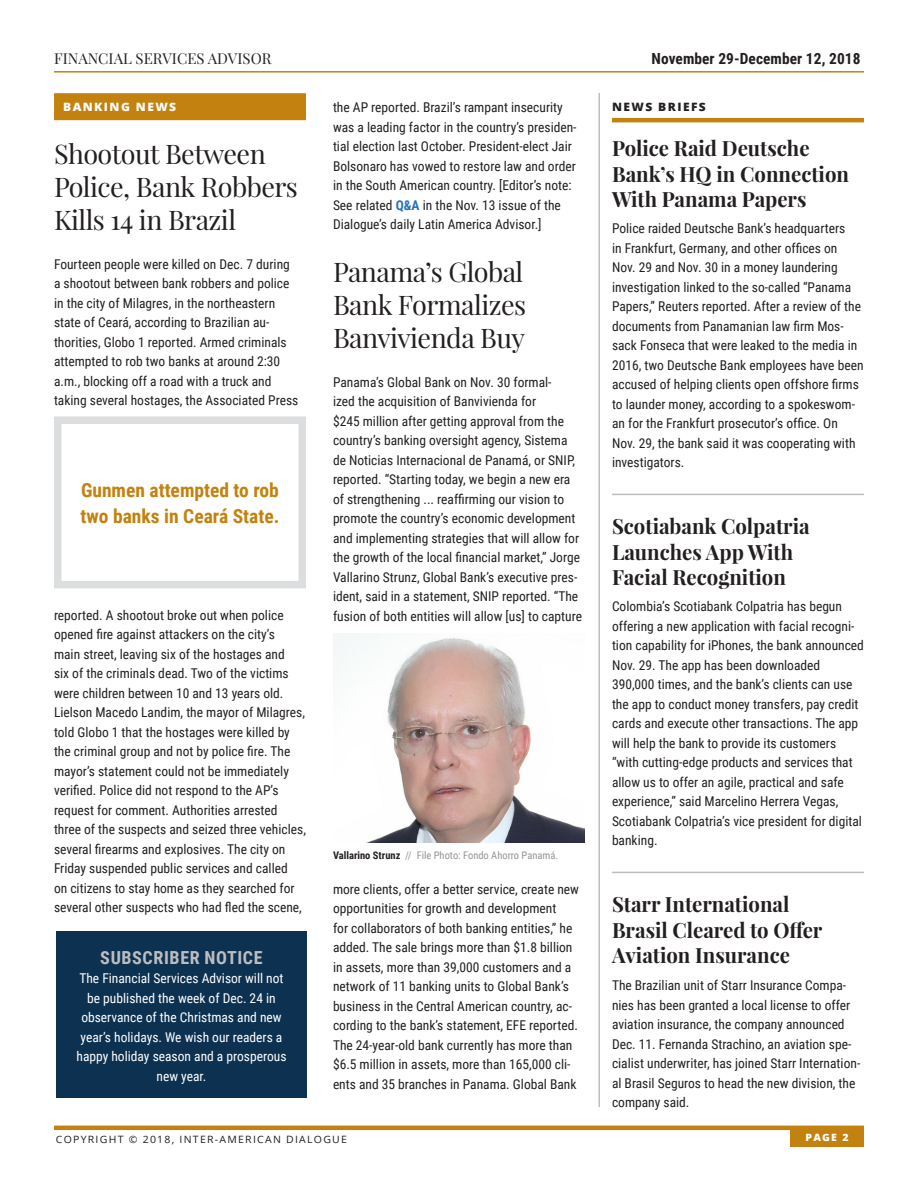
<style>
.page{position:relative;width:918px;height:1188px;background:#fff}
.page>*{position:absolute;margin:0;border:0;box-sizing:border-box;transform-origin:0 0}
.Subhead_18pt{font:27px/33px "Playfair Display";letter-spacing:-.02em;color:#231f20}
.Subhead-_14pt_-_BOLD{font:700 21px/25.5px "Playfair Display";color:#231f20}
.News_Briefs__Subhea{font:700 21px/25.5px "Playfair Display";color:#231f20}
.Callouts_in_Box_-_13{font:700 19.5px/25.5px "Roboto Condensed";color:#c3820f}
.Correction_Title{font:700 18px "Roboto Condensed";letter-spacing:.035em;color:#bcbdc0}
.t1{font:700 15.3px "Roboto Condensed";letter-spacing:.005em;color:#231f20}
.t2{font:15px "Playfair Display";letter-spacing:.005em;color:#231f20}
.Subhead_18pt-2{font:13.5px/19.5px "Roboto Condensed";color:#231f20}
.Main_Body_Text{font:13.5px/19.5px "Roboto Condensed";color:#231f20}
.News_Briefs__Body_T{font:13.5px/19.5px "Roboto Condensed";color:#231f20}
.Subhead-_14pt_-_BOLD-2{font:13.5px/19.5px "Roboto Condensed";color:#231f20}
.Correction_Body_Text{font:13.5px/19.5px "Roboto Condensed";color:#fff;text-align:center}
.Sections_-_with_Yell{font:800 11.55px "Open Sans";letter-spacing:.12em;color:#fff;scale:1.04 1}
.News_Briefs__Title{font:800 11.55px "Open Sans";letter-spacing:.12em;color:#231f20;scale:1.04 1}
.Photo_caption{font:10.5px "Roboto Condensed";color:#939598}
.t3{font:10.05px "Open Sans";letter-spacing:.12em;color:#231f20;scale:1.04 1}
.Board_Advisors_Heade{font:800 10.05px "Open Sans";color:#fff;scale:1.04 1}
.s1{font-weight:700;color:#2873ba}
.s2{font-weight:700;color:#231f20}
</style>
<div class="page">
<hr style="left:54px;top:1126px;width:810px;height:4px;background:#c3820f">
<div style="left:790px;top:1129px;width:74px;height:18px;background:#c3820f"></div>
<hr style="left:54px;top:71px;width:810px;height:2px;background:#c3820f">
<hr style="left:612px;top:118px;width:252px;height:4px;background:#c3820f">
<hr style="left:612px;top:494px;width:252px;height:1px;background:#bcbdc0">
<hr style="left:612px;top:872px;width:252px;height:1px;background:#bcbdc0">
<div style="left:54px;top:93px;width:252px;height:27px;background:#c3820f"></div>
<hr style="left:598px;top:93px;width:2px;height:1014px;background:#bcbdc0">
<img style="left:333px;top:633px;width:252px;height:210px">
<div style="left:56px;top:932px;width:251px;height:166px;background:#0c3151"></div>
<div style="left:54px;top:417px;width:252px;height:171px;border:8px solid #dcdddf"></div>
<p class="t2" style="left:54px;top:49px;width:219px">FINANCIAL SERVICES ADVISOR</p>
<p class="t1" style="left:652px;top:47px;width:210px">November 29-December 12, 2018</p>
<p class="News_Briefs__Title" style="left:612px;top:98px;width:92px">NEWS BRIEFS</p>
<p class="Subhead-_14pt_-_BOLD" style="left:612px;top:135px;width:239px">Police Raid Deutsche<br>Bank’s HQ in Connection<br>With Panama Papers</p>
<p class="News_Briefs__Body_T" style="left:612px;top:218px;width:253px">Police raided Deutsche Bank’s headquarters<br>in Frankfurt, Germany, and other offices on Nov. 29 and Nov. 30 in a money laundering investigation linked to the so-called “Panama Papers,” Reuters reported. After a review of the documents from Panamanian law firm Mos&shy;sack Fonseca that were leaked to the media in 2016, two Deutsche Bank employees have been accused of helping clients open offshore firms to launder money, according to a spokeswom&shy;an for the Frankfurt prosecutor’s office. On Nov. 29, the bank said it was cooperating with investigators.</p>
<p class="Subhead_18pt-2" style="left:333px;top:97px;width:245px">the AP reported. Brazil’s rampant insecurity was a leading factor in the country’s presiden&shy;tial election last October. President-elect Jair Bolsonaro has vowed to restore law and order in the South American country. [Editor’s note:<br>See related <span class="s1">Q&amp;A</span> in the Nov. 13 issue of the Dialogue’s daily Latin America Advisor.]</p>
<p class="Subhead_18pt" style="left:333px;top:255px;width:195px;text-align:justify">Panama’s Global Bank Formalizes Banvivienda Buy</p>
<p class="Main_Body_Text" style="left:333px;top:372px;width:251px">Panama’s Global Bank on Nov. 30 formal-<br>ized the acquisition of Banvivienda for<br>$245 million after getting approval from the country’s banking oversight agency, Sistema de Noticias Internacional de Panamá, or SNIP, reported. “Starting today, we begin a new era of strengthening ... reaffirming our vision to promote the country’s economic development and implementing strategies that will allow for the growth of the local financial market,” Jorge Vallarino Strunz, Global Bank’s executive pres&shy;ident, said in a statement, SNIP reported. “The fusion of both entities will allow [us] to capture</p>
<p class="Sections_-_with_Yell" style="left:63px;top:98px;width:110px">BANKING NEWS</p>
<p class="Subhead_18pt" style="left:54px;top:137px;width:245px">Shootout Between<br>Police, Bank Robbers<br>Kills 14 in Brazil</p>
<p class="Subhead_18pt-2" style="left:54px;top:254px;width:246px">Fourteen people were killed on Dec. 7 during a shootout between bank robbers and police in the city of Milagres, in the northeastern state of Ceará, according to Brazilian au&shy;thorities, Globo 1 reported. Armed criminals attempted to rob two banks at around 2:30 a.m., blocking off a road with a truck and taking several hostages, the Associated Press</p>
<p class="Callouts_in_Box_-_13" style="left:81px;top:477px;width:200px">Gunmen attempted to rob two banks in Ceará State.</p>
<p class="Subhead-_14pt_-_BOLD" style="left:612px;top:513px;width:199px">Scotiabank Colpatria<br>Launches App With<br>Facial Recognition</p>
<p class="Subhead-_14pt_-_BOLD-2" style="left:612px;top:596px;width:253px">Colombia’s Scotiabank Colpatria has begun offering a new application with facial recogni&shy;tion capability for iPhones, the bank announced Nov. 29. The app has been downloaded 390,000 times, and the bank’s clients can use the app to conduct money transfers, pay credit cards and execute other transactions. The app will help the bank to provide its customers “with cutting-edge products and services that allow us to offer an agile, practical and safe experience,” said Marcelino Herrera Vegas, Scotiabank Colpatria’s vice president for digital banking.</p>
<p class="Subhead_18pt-2" style="left:54px;top:605px;width:253px">reported. A shootout broke out when police opened fire against attackers on the city’s<br>main street, leaving six of the hostages and<br>six of the criminals dead. Two of the victims were children between 10 and 13 years old.<br>Lielson Macedo Landim, the mayor of Milagres, told Globo 1 that the hostages were killed by the criminal group and not by police fire. The mayor’s statement could not be immediately verified. Police did not respond to the AP’s request for comment. Authorities arrested three of the suspects and seized three vehicles, several firearms and explosives. The city on Friday suspended public services and called<br>on citizens to stay home as they searched for several other suspects who had fled the scene,</p>
<p class="Photo_caption" style="left:333px;top:848px;width:227px"><span class="s2">Vallarino Strunz</span> // File Photo: Fondo Ahorro Panamá.</p>
<p class="Main_Body_Text" style="left:333px;top:879px;width:248px">more clients, offer a better service, create new opportunities for growth and development<br>for collaborators of both banking entities,” he added. The sale brings more than $1.8 billion in assets, more than 39,000 customers and a network of 11 banking units to Global Bank’s business in the Central American country, ac&shy;cording to the bank’s statement, EFE reported.<br>The 24-year-old bank currently has more than $6.5 million in assets, more than 165,000 cli&shy;ents and 35 branches in Panama. Global Bank</p>
<p class="News_Briefs__Subhea" style="left:612px;top:891px;width:212px">Starr International<br>Brasil Cleared to Offer<br>Aviation Insurance</p>
<p class="News_Briefs__Body_T" style="left:612px;top:975px;width:250px">The Brazilian unit of Starr Insurance Compa&shy;nies has been granted a local license to offer aviation insurance, the company announced Dec. 11. Fernanda Strachino, an aviation spe&shy;cialist underwriter, has joined Starr Internation&shy;al Brasil Seguros to head the new division, the company said.</p>
<p class="Correction_Title" style="left:100px;top:945px;width:164px">SUBSCRIBER NOTICE</p>
<p class="Correction_Body_Text" style="left:76px;top:968px;width:212px">The Financial Services Advisor will not be published the week of Dec. 24 in observance of the Christmas and new year’s holidays. We wish our readers a happy holiday season and a prosperous new year.</p>
<p class="t3" style="left:56px;top:1132px;width:281px">COPYRIGHT © 2018, INTER-AMERICAN DIALOGUE</p>
<p class="Board_Advisors_Heade" style="left:806px;top:1129px;width:43px">PAGE 2</p>
</div>
